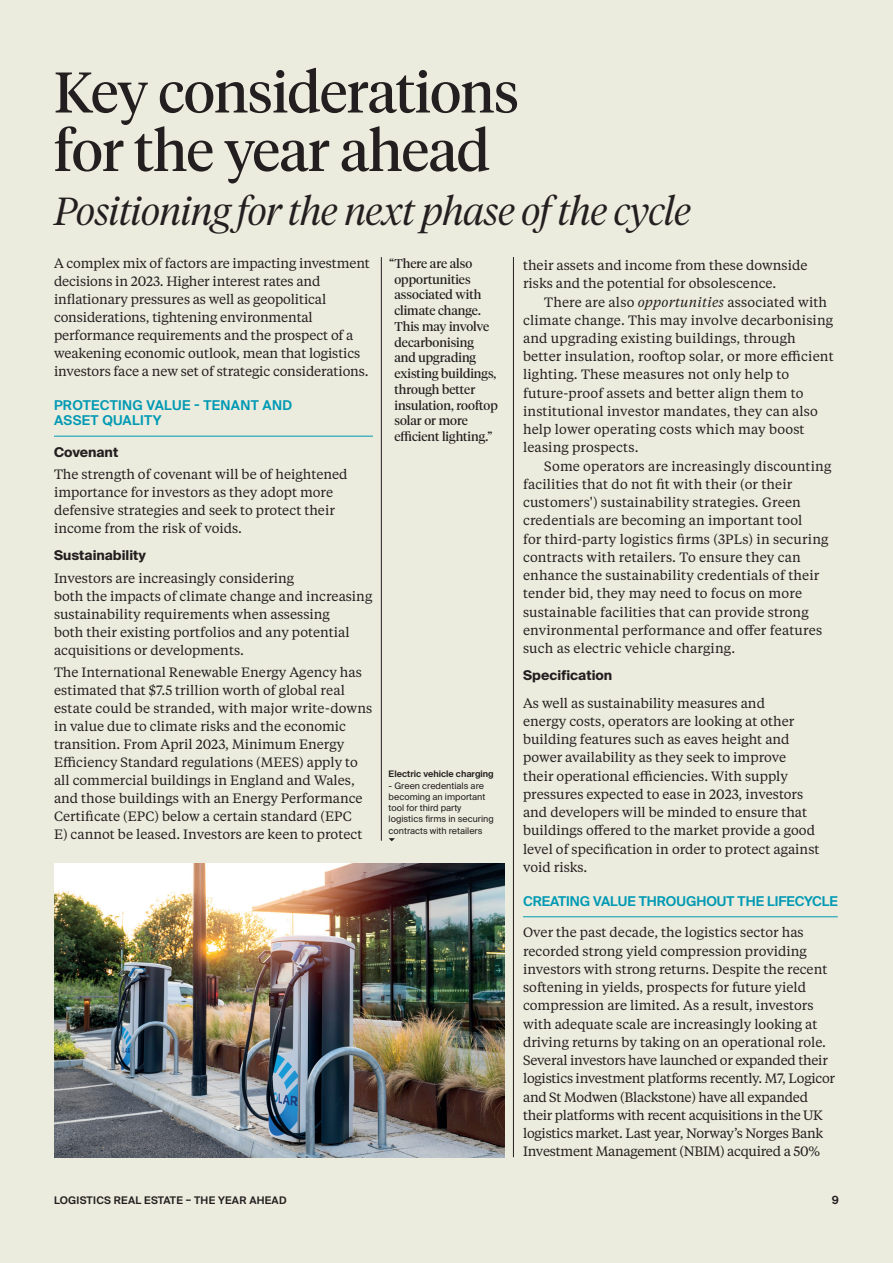
<style>
.page{position:relative;width:893px;height:1263px;background:#ebecdd}
.page>*{position:absolute;margin:0;border:0;box-sizing:border-box;transform-origin:0 0}
.t1{font:57px/58.5px "Tiempos Headline";letter-spacing:-.01em;color:#231f20}
.t2{font:italic 300 39px "Tiempos Headline";letter-spacing:-.01em;color:#231f20}
.t3{font:13.5px/18.3px "Tiempos Text";color:#231f20}
.t4{font:600 13.5px/15.8px "Suisse Intl";letter-spacing:.025em;color:#0099b4}
.t5{font:700 13.5px "Suisse Intl";color:#231f20}
.t6{font:600 13.5px "Suisse Intl";color:#0099b4}
.t7{font:12.75px/15.8px "Tiempos Headline";color:#231f20}
.t8{font:600 11.25px "Suisse Intl";color:#231f20}
.t9{font:600 10.5px "Suisse Intl";letter-spacing:.025em;color:#231f20}
.t10{font:9px/11.2px "Suisse Intl";color:#231f20}
.t11{font:600 9px "Suisse Intl";color:#231f20}
.s1{font-style:italic}
</style>
<div class="page">
<hr style="left:381px;top:257px;width:1px;height:584px;background:#231f20">
<hr style="left:513px;top:257px;width:1px;height:900px;background:#231f20">
<hr style="left:54px;top:436px;width:319px;height:1px;background:#0099b4">
<hr style="left:523px;top:916px;width:315px;height:1px;background:#0099b4">
<img style="left:54px;top:864px;width:450px;height:293px">
<svg style="left:389px;top:838px;width:6px;height:3px"></svg>
<h1 class="t1" style="left:54px;top:60px;width:467px">Key considerations for the year ahead</h1>
<h2 class="t2" style="left:54px;top:185px;width:638px">Positioning for the next phase of the cycle</h2>
<p class="t3" style="left:54px;top:253px;width:317px">A complex mix of factors are impacting investment decisions in 2023. Higher interest rates and inflationary pressures as well as geopolitical considerations, tightening environmental performance requirements and the prospect of a weakening economic outlook, mean that logistics investors face a new set of strategic considerations.</p>
<p class="t4" style="left:54px;top:397px;width:240px">PROTECTING VALUE - TENANT AND<br>ASSET QUALITY</p>
<p class="t5" style="left:54px;top:444px;width:66px">Covenant</p>
<p class="t3" style="left:54px;top:465px;width:295px">The strength of covenant will be of heightened importance for investors as they adopt more defensive strategies and seek to protect their income from the risk of voids.</p>
<p class="t5" style="left:54px;top:548px;width:94px">Sustainability</p>
<p class="t3" style="left:54px;top:568px;width:320px">Investors are increasingly considering<br>both the impacts of climate change and increasing sustainability requirements when assessing<br>both their existing portfolios and any potential acquisitions or developments.</p>
<p class="t3" style="left:54px;top:663px;width:320px">The International Renewable Energy Agency has estimated that $7.5 trillion worth of global real estate could be stranded, with major write-downs in value due to climate risks and the economic transition. From April 2023, Minimum Energy Efficiency Standard regulations (MEES) apply to all commercial buildings in England and Wales, and those buildings with an Energy Performance Certificate (EPC) below a certain standard (EPC<br>E) cannot be leased. Investors are keen to protect</p>
<p class="t7" style="left:394px;top:255px;width:105px;text-indent:-5px">“There are also opportunities associated with climate change.<br>This may involve decarbonising and upgrading existing buildings, through better insulation, rooftop solar or more efficient lighting.”</p>
<p class="t11" style="left:389px;top:769px;width:107px">Electric vehicle charging</p>
<p class="t10" style="left:389px;top:780px;width:107px">- Green credentials are becoming an important tool for third party logistics firms in securing contracts with retailers</p>
<p class="t3" style="left:523px;top:255px;width:286px">their assets and income from these downside risks and the potential for obsolescence.</p>
<p class="t3" style="left:523px;top:292px;width:312px;text-indent:21px">There are also <span class="s1">opportunities</span> associated with climate change. This may involve decarbonising and upgrading existing buildings, through better insulation, rooftop solar, or more efficient lighting. These measures not only help to future-proof assets and better align them to institutional investor mandates, they can also help lower operating costs which may boost leasing prospects.</p>
<p class="t3" style="left:523px;top:456px;width:310px;text-indent:21px">Some operators are increasingly discounting facilities that do not fit with their (or their customers') sustainability strategies. Green credentials are becoming an important tool<br>for third-party logistics firms (3PLs) in securing contracts with retailers. To ensure they can enhance the sustainability credentials of their tender bid, they may need to focus on more sustainable facilities that can provide strong environmental performance and offer features such as electric vehicle charging.</p>
<p class="t5" style="left:523px;top:668px;width:91px">Specification</p>
<p class="t3" style="left:523px;top:693px;width:298px">As well as sustainability measures and<br>energy costs, operators are looking at other building features such as eaves height and power availability as they seek to improve their operational efficiencies. With supply pressures expected to ease in 2023, investors and developers will be minded to ensure that buildings offered to the market provide a good level of specification in order to protect against void risks.</p>
<p class="t6" style="left:523px;top:893px;width:316px">CREATING VALUE THROUGHOUT THE LIFECYCLE</p>
<p class="t3" style="left:523px;top:923px;width:313px">Over the past decade, the logistics sector has recorded strong yield compression providing investors with strong returns. Despite the recent softening in yields, prospects for future yield compression are limited. As a result, investors with adequate scale are increasingly looking at driving returns by taking on an operational role.<br>Several investors have launched or expanded their logistics investment platforms recently. M7, Logicor and St Modwen (Blackstone) have all expanded their platforms with recent acquisitions in the UK logistics market. Last year, Norway’s Norges Bank Investment Management (NBIM) acquired a 50%</p>
<p class="t9" style="left:54px;top:1194px;width:234px">LOGISTICS REAL ESTATE – THE YEAR AHEAD</p>
<p class="t8" style="left:832px;top:1193px;width:9px">9</p>
</div>
